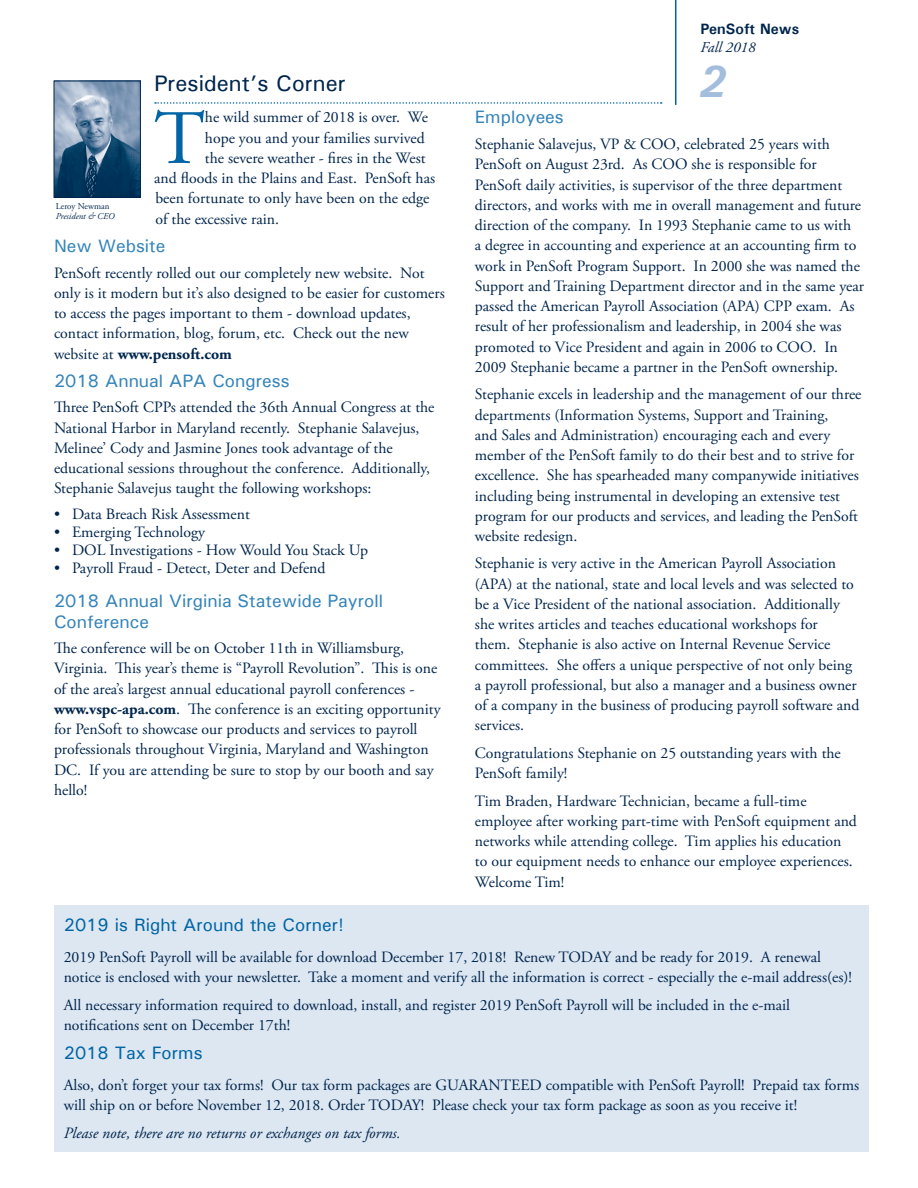
<style>
.page{position:relative;width:918px;height:1188px;background:#fff}
.page>*{position:absolute;margin:0;border:0;box-sizing:border-box;transform-origin:0 0}
.Paragraph_Text_w_dro{font:76.8px "Adobe Garamond Pro";color:#0065a4}
.page_number{font:italic 700 45px "Univers";color:#a3bddd}
.Headline{font:500 22.5px "Univers";color:#00254c}
.Subhead_2{font:500 18px/21px "Univers";color:#3484ba}
.aSubhead_1{font:500 18px "Univers";color:#0065a4}
.Paragraph_Text{font:15.75px/20.2px "Adobe Garamond Pro";color:#00254c}
.Paragraph_Text_w_dro-2{font:15.75px "Adobe Garamond Pro";color:#00254c}
.Paragraph_Text-2{font:italic 15.75px "Adobe Garamond Pro";color:#00254c}
.Text_Plain{font:700 15px "Univers";color:#00254c}
.Text_Plain-2{font:italic 15px "Adobe Garamond Pro";color:#00254c}
.Dates_Last{font:italic 9px "Adobe Garamond Pro";color:#00254c}
.t1{font:9px "Adobe Garamond Pro";color:#00254c}
.s1{font-weight:700}
</style>
<div class="page">
<svg style="left:155px;top:102px;width:507px;height:2px"></svg>
<img style="left:56px;top:83px;width:83px;height:113px">
<div style="left:54px;top:81px;width:87px;height:117px;border:1px solid #00254c"></div>
<hr style="left:675px;top:0;width:1px;height:105px;background:#0065a4">
<div style="left:54px;top:905px;width:814px;height:246px;background:#dde7f2"></div>
<p class="Headline" style="left:154px;top:70px;width:193px">President’s Corner</p>
<p class="Paragraph_Text_w_dro" style="left:154px;top:92px;width:52px">T</p>
<p class="Paragraph_Text_w_dro-2" style="left:205px;top:108px;width:224px">he wild summer of 2018 is over. We</p>
<p class="Paragraph_Text_w_dro-2" style="left:205px;top:128px;width:221px">hope you and your families survived</p>
<p class="Paragraph_Text_w_dro-2" style="left:205px;top:148px;width:222px">the severe weather - fires in the West</p>
<p class="Paragraph_Text_w_dro-2" style="left:154px;top:169px;width:282px">and floods in the Plains and East. PenSoft has</p>
<p class="Paragraph_Text_w_dro-2" style="left:155px;top:189px;width:276px">been fortunate to only have been on the edge</p>
<p class="Paragraph_Text_w_dro-2" style="left:155px;top:209px;width:125px">of the excessive rain.</p>
<p class="Subhead_2" style="left:54px;top:235px;width:113px">New Website</p>
<p class="Paragraph_Text" style="left:54px;top:263px;width:392px">PenSoft recently rolled out our completely new website. Not only is it modern but it’s also designed to be easier for customers to access the pages important to them - download updates, contact information, blog, forum, etc. Check out the new website at <span class="s1">www.pensoft.com</span></p>
<p class="Subhead_2" style="left:54px;top:370px;width:237px">2018 Annual APA Congress</p>
<p class="Paragraph_Text" style="left:54px;top:398px;width:382px">Three PenSoft CPPs attended the 36th Annual Congress at the National Harbor in Maryland recently. Stephanie Salavejus, Melinee’ Cody and Jasmine Jones took advantage of the educational sessions throughout the conference. Additionally, Stephanie Salavejus taught the following workshops:</p>
<p class="Paragraph_Text" style="left:54px;top:504px;width:198px">• Data Breach Risk Assessment</p>
<p class="Paragraph_Text" style="left:54px;top:522px;width:153px">• Emerging Technology</p>
<p class="Paragraph_Text" style="left:54px;top:540px;width:315px">• DOL Investigations - How Would You Stack Up</p>
<p class="Paragraph_Text" style="left:54px;top:558px;width:273px">• Payroll Fraud - Detect, Deter and Defend</p>
<p class="Subhead_2" style="left:54px;top:590px;width:331px">2018 Annual Virginia Statewide Payroll<br>Conference</p>
<p class="Paragraph_Text" style="left:54px;top:639px;width:388px">The conference will be on October 11th in Williamsburg, Virginia. This year’s theme is “Payroll Revolution”. This is one of the area’s largest annual educational payroll conferences - <span class="s1">www.vspc-apa.com</span>. The conference is an exciting opportunity for PenSoft to showcase our products and services to payroll professionals throughout Virginia, Maryland and Washington DC. If you are attending be sure to stop by our booth and say hello!</p>
<p class="t1" style="left:56px;top:200px;width:55px">Leroy Newman</p>
<p class="Dates_Last" style="left:56px;top:211px;width:60px">President &amp; CEO</p>
<p class="Text_Plain" style="left:700px;top:19px;width:101px">PenSoft News</p>
<p class="Text_Plain-2" style="left:700px;top:38px;width:57px">Fall 2018</p>
<p class="page_number" style="left:698px;top:53px;width:30px">2</p>
<p class="Subhead_2" style="left:475px;top:106px;width:90px">Employees</p>
<p class="Paragraph_Text" style="left:475px;top:135px;width:391px">Stephanie Salavejus, VP &amp; COO, celebrated 25 years with PenSoft on August 23rd. As COO she is responsible for PenSoft daily activities, is supervisor of the three department directors, and works with me in overall management and future direction of the company. In 1993 Stephanie came to us with<br>a degree in accounting and experience at an accounting firm to work in PenSoft Program Support. In 2000 she was named the Support and Training Department director and in the same year passed the American Payroll Association (APA) CPP exam. As result of her professionalism and leadership, in 2004 she was promoted to Vice President and again in 2006 to COO. In 2009 Stephanie became a partner in the PenSoft ownership.</p>
<p class="Paragraph_Text" style="left:475px;top:385px;width:388px">Stephanie excels in leadership and the management of our three departments (Information Systems, Support and Training,<br>and Sales and Administration) encouraging each and every member of the PenSoft family to do their best and to strive for excellence. She has spearheaded many companywide initiatives including being instrumental in developing an extensive test program for our products and services, and leading the PenSoft website redesign.</p>
<p class="Paragraph_Text" style="left:475px;top:554px;width:386px">Stephanie is very active in the American Payroll Association (APA) at the national, state and local levels and was selected to be a Vice President of the national association. Additionally she writes articles and teaches educational workshops for<br>them. Stephanie is also active on Internal Revenue Service committees. She offers a unique perspective of not only being a payroll professional, but also a manager and a business owner of a company in the business of producing payroll software and services.</p>
<p class="Paragraph_Text" style="left:475px;top:743px;width:367px">Congratulations Stephanie on 25 outstanding years with the<br>PenSoft family!</p>
<p class="Paragraph_Text" style="left:475px;top:791px;width:384px">Tim Braden, Hardware Technician, became a full-time employee after working part-time with PenSoft equipment and networks while attending college. Tim applies his education to our equipment needs to enhance our employee experiences.<br>Welcome Tim!</p>
<p class="aSubhead_1" style="left:64px;top:914px;width:282px">2019 is Right Around the Corner!</p>
<p class="Paragraph_Text" style="left:64px;top:948px;width:790px">2019 PenSoft Payroll will be available for download December 17, 2018! Renew TODAY and be ready for 2019. A renewal notice is enclosed with your newsletter. Take a moment and verify all the information is correct - especially the e-mail address(es)!</p>
<p class="Paragraph_Text" style="left:64px;top:995px;width:728px">All necessary information required to download, install, and register 2019 PenSoft Payroll will be included in the e-mail notifications sent on December 17th!</p>
<p class="aSubhead_1" style="left:64px;top:1041px;width:141px">2018 Tax Forms</p>
<p class="Paragraph_Text" style="left:64px;top:1075px;width:797px">Also, don’t forget your tax forms! Our tax form packages are GUARANTEED compatible with PenSoft Payroll! Prepaid tax forms will ship on or before November 12, 2018. Order TODAY! Please check your tax form package as soon as you receive it!</p>
<p class="Paragraph_Text-2" style="left:64px;top:1123px;width:338px">Please note, there are no returns or exchanges on tax forms.</p>
</div>
